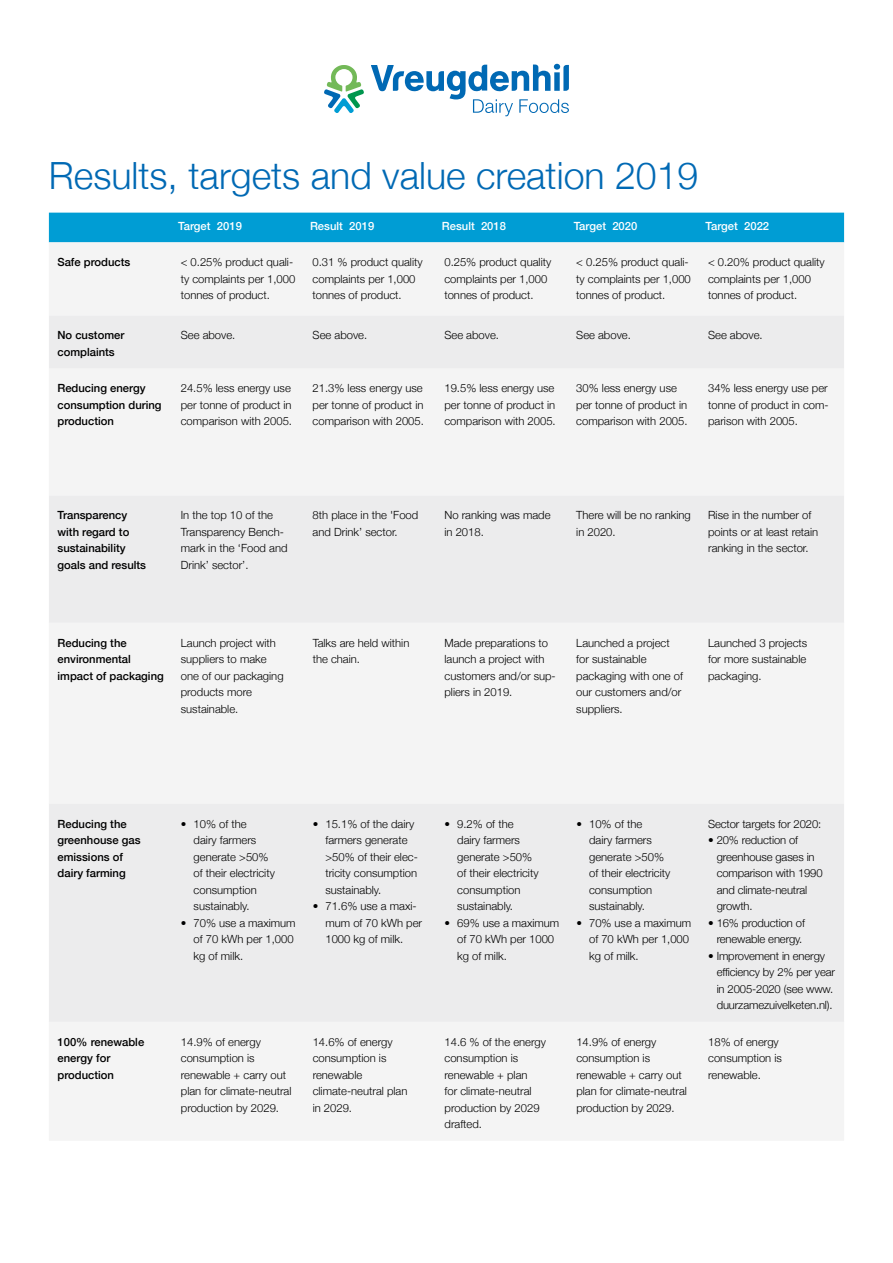
<style>
.page{position:relative;width:893px;height:1263px;background:#fff}
.page>*{position:absolute;margin:0;border:0;box-sizing:border-box;transform-origin:0 0}
.t1{font:300 37.5px "Helvetica Neue";color:#0069b4}
.t2{font:300 11.25px/16.5px "Helvetica Neue";color:#000}
.t3{font:500 11.25px/16.5px "Helvetica Neue";color:#000}
.t4{font:500 11.25px "Helvetica Neue";color:#fff}
</style>
<div class="page">
<svg style="left:324px;top:65px;width:40px;height:48px"></svg>
<svg style="left:371px;top:64px;width:198px;height:52px"></svg>
<div style="left:49px;top:213px;width:795px;height:29px;background:#009dd4"></div>
<div style="left:49px;top:242px;width:795px;height:898px;background:#f4f4f4"></div>
<div style="left:49px;top:315px;width:795px;height:707px;background:#ececed"></div>
<h1 class="t1" style="left:49px;top:145px;width:651px">Results, targets and value creation 2019</h1>
<p class="t4" style="left:178px;top:217px;width:65px">Target 2019</p>
<p class="t4" style="left:310px;top:217px;width:66px">Result 2019</p>
<p class="t4" style="left:442px;top:217px;width:66px">Result 2018</p>
<p class="t4" style="left:574px;top:217px;width:65px">Target 2020</p>
<p class="t4" style="left:705px;top:217px;width:65px">Target 2022</p>
<p class="t3" style="left:57px;top:253px;width:74px">Safe products</p>
<p class="t2" style="left:181px;top:253px;width:116px">&lt; 0.25% product quali&shy;ty complaints per 1,000 tonnes of product.</p>
<p class="t2" style="left:313px;top:253px;width:112px">0.31 % product quality complaints per 1,000 tonnes of product.</p>
<p class="t2" style="left:444px;top:253px;width:108px">0.25% product quality complaints per 1,000 tonnes of product.</p>
<p class="t2" style="left:576px;top:253px;width:116px">&lt; 0.25% product quali&shy;ty complaints per 1,000 tonnes of product.</p>
<p class="t2" style="left:708px;top:253px;width:118px">&lt; 0.20% product quality complaints per 1,000 tonnes of product.</p>
<p class="t3" style="left:57px;top:326px;width:68px">No customer complaints</p>
<p class="t2" style="left:181px;top:326px;width:56px">See above.</p>
<p class="t2" style="left:313px;top:326px;width:56px">See above.</p>
<p class="t2" style="left:444px;top:326px;width:56px">See above.</p>
<p class="t2" style="left:576px;top:326px;width:56px">See above.</p>
<p class="t2" style="left:708px;top:326px;width:56px">See above.</p>
<p class="t3" style="left:57px;top:379px;width:106px">Reducing energy consumption during production</p>
<p class="t2" style="left:181px;top:379px;width:113px;text-align:justify">24.5% less energy use per tonne of product in comparison with 2005.</p>
<p class="t2" style="left:313px;top:379px;width:113px;text-align:justify">21.3% less energy use per tonne of product in comparison with 2005.</p>
<p class="t2" style="left:444px;top:379px;width:113px;text-align:justify">19.5% less energy use per tonne of product in comparison with 2005.</p>
<p class="t2" style="left:576px;top:379px;width:113px">30% less energy use per tonne of product in comparison with 2005.</p>
<p class="t2" style="left:708px;top:379px;width:122px;text-align:justify">34% less energy use per tonne of product in com&shy;parison with 2005.</p>
<p class="t3" style="left:57px;top:506px;width:90px">Transparency with regard to sustainability goals and results</p>
<p class="t2" style="left:181px;top:506px;width:108px">In the top 10 of the<br>Transparency Bench&shy;mark in the ‘Food and<br>Drink’ sector’.</p>
<p class="t2" style="left:313px;top:506px;width:107px">8th place in the 'Food and Drink’ sector.</p>
<p class="t2" style="left:444px;top:506px;width:108px">No ranking was made in 2018.</p>
<p class="t2" style="left:576px;top:506px;width:116px">There will be no ranking in 2020.</p>
<p class="t2" style="left:708px;top:506px;width:112px">Rise in the number of points or at least retain ranking in the sector.</p>
<p class="t3" style="left:58px;top:633px;width:108px">Reducing the environmental impact of packaging</p>
<p class="t2" style="left:181px;top:633px;width:104px">Launch project with suppliers to make one of our packaging products more sustainable.</p>
<p class="t2" style="left:313px;top:633px;width:98px">Talks are held within the chain.</p>
<p class="t2" style="left:444px;top:633px;width:113px">Made preparations to launch a project with customers and/or sup&shy;pliers in 2019.</p>
<p class="t2" style="left:576px;top:633px;width:108px">Launched a project for sustainable packaging with one of our customers and/or suppliers.</p>
<p class="t2" style="left:708px;top:633px;width:101px;text-align:justify">Launched 3 projects for more sustainable packaging.</p>
<p class="t3" style="left:58px;top:815px;width:84px">Reducing the greenhouse gas emissions of dairy farming</p>
<p class="t2" style="left:194px;top:815px;width:83px;text-indent:-13px">• 10% of the<br>dairy farmers generate &gt;50% of their electricity consumption sustainably.</p>
<p class="t2" style="left:194px;top:914px;width:104px;text-indent:-13px">• 70% use a maximum of 70 kWh per 1,000 kg of milk.</p>
<p class="t2" style="left:325px;top:815px;width:94px;text-indent:-13px">• 15.1% of the dairy farmers generate &gt;50% of their elec&shy;tricity consumption sustainably.</p>
<p class="t2" style="left:325px;top:897px;width:98px;text-indent:-13px">• 71.6% use a maxi&shy;mum of 70 kWh per<br>1000 kg of milk.</p>
<p class="t2" style="left:457px;top:815px;width:83px;text-indent:-13px">• 9.2% of the dairy farmers generate &gt;50% of their electricity consumption sustainably.</p>
<p class="t2" style="left:457px;top:914px;width:104px;text-indent:-13px">• 69% use a maximum of 70 kWh per 1000 kg of milk.</p>
<p class="t2" style="left:589px;top:815px;width:83px;text-indent:-13px">• 10% of the<br>dairy farmers generate &gt;50% of their electricity consumption sustainably.</p>
<p class="t2" style="left:589px;top:914px;width:104px;text-indent:-13px">• 70% use a maximum of 70 kWh per 1,000 kg of milk.</p>
<p class="t2" style="left:708px;top:815px;width:115px">Sector targets for 2020:</p>
<p class="t2" style="left:717px;top:831px;width:108px;text-indent:-9px">• 20% reduction of greenhouse gases in comparison with 1990 and climate-neutral growth.</p>
<p class="t2" style="left:708px;top:914px;width:98px;text-align:center">• 16% production of renewable energy.</p>
<p class="t2" style="left:717px;top:947px;width:120px;text-indent:-9px">• Improvement in energy efficiency by 2% per year in 2005-2020 (see www. duurzamezuivelketen.nl).</p>
<p class="t3" style="left:58px;top:1033px;width:88px">100% renewable energy for production</p>
<p class="t2" style="left:181px;top:1033px;width:112px">14.9% of energy consumption is renewable + carry out plan for climate-neutral production by 2029.</p>
<p class="t2" style="left:313px;top:1033px;width:96px">14.6% of energy consumption is renewable climate-neutral plan in 2029.</p>
<p class="t2" style="left:445px;top:1033px;width:103px">14.6 % of the energy consumption is renewable + plan<br>for climate-neutral production by 2029 drafted.</p>
<p class="t2" style="left:576px;top:1033px;width:112px">14.9% of energy consumption is renewable + carry out plan for climate-neutral production by 2029.</p>
<p class="t2" style="left:708px;top:1033px;width:75px">18% of energy consumption is renewable.</p>
</div>
